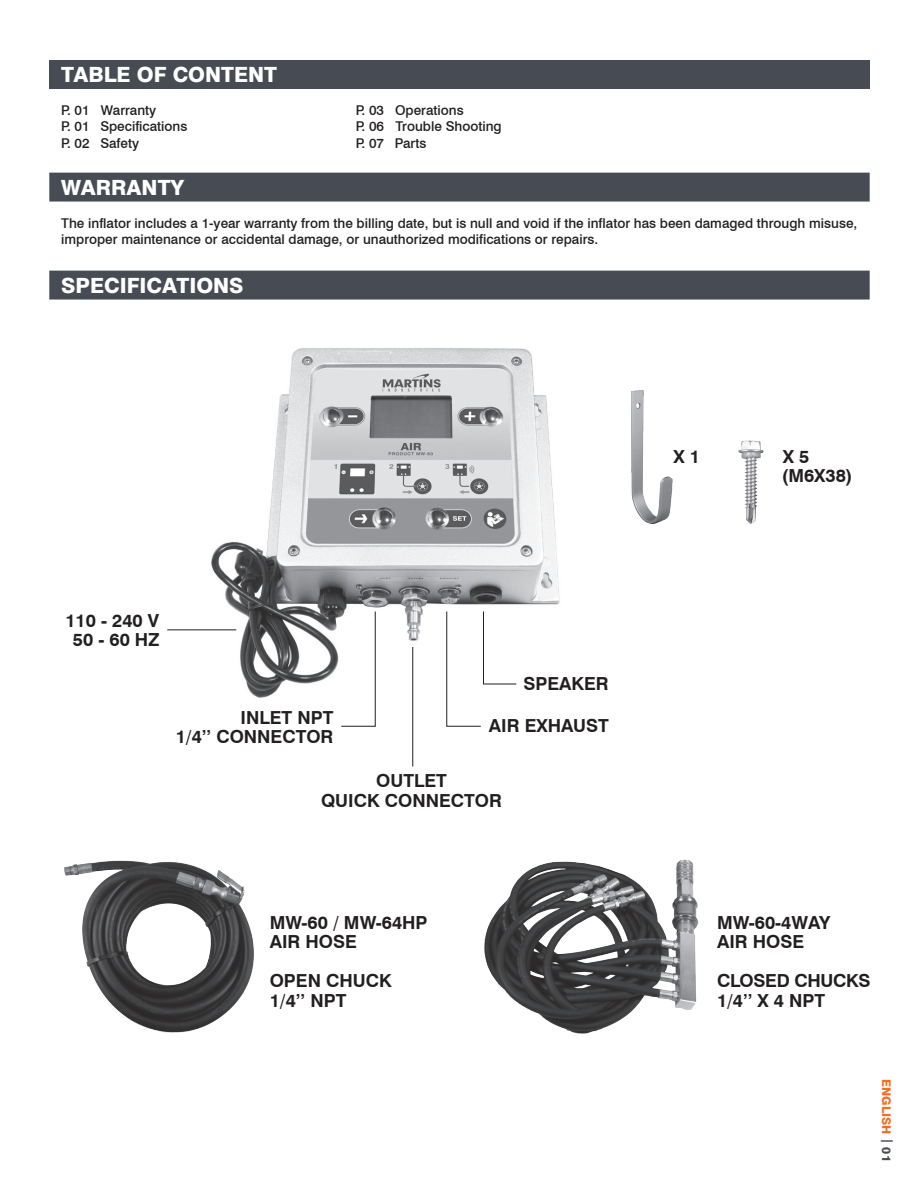
<style>
.page{position:relative;width:918px;height:1188px;background:#fff}
.page>*{position:absolute;margin:0;border:0;box-sizing:border-box;transform-origin:0 0}
.t1{font:800 21px "Swiss 721 BT";color:#fff}
.t2{font:700 18px/19.5px "Swiss 721 BT";color:#231f20}
.t3{font:500 13.5px/16.2px "Swiss 721 BT";color:#231f20}
.t4{font:800 12px "Swiss 721 BT";color:#f36e21}
.s1{color:#464b54}
</style>
<div class="page">
<img style="left:484px;top:859px;width:215px;height:175px">
<img style="left:64px;top:860px;width:190px;height:173px">
<div style="left:49px;top:60px;width:427px;height:29px;background:#464b54"></div>
<div style="left:476px;top:60px;width:394px;height:29px;background:#464b54"></div>
<div style="left:49px;top:173px;width:821px;height:29px;background:#464b54"></div>
<img style="left:167px;top:348px;width:393px;height:359px">
<hr style="left:167px;top:629px;width:69px;height:1px;background:#231f20">
<svg style="left:341px;top:611px;width:35px;height:116px"></svg>
<svg style="left:446px;top:611px;width:71px;height:116px"></svg>
<hr style="left:412px;top:647px;width:1px;height:119px;background:#231f20">
<img style="left:738px;top:440px;width:26px;height:84px">
<img style="left:631px;top:390px;width:42px;height:134px">
<div style="left:49px;top:271px;width:821px;height:29px;background:#464b54"></div>
<h1 class="t1" style="left:61px;top:62px;width:217px">TABLE OF CONTENT</h1>
<p class="t3" style="left:61px;top:102px;width:128px">P. 01 Warranty<br>P. 01 Specifications<br>P. 02 Safety</p>
<p class="t3" style="left:356px;top:102px;width:147px">P. 03 Operations<br>P. 06 Trouble Shooting<br>P. 07 Parts</p>
<h1 class="t1" style="left:61px;top:175px;width:125px">WARRANTY</h1>
<p class="t3" style="left:61px;top:215px;width:798px">The inflator includes a 1-year warranty from the billing date, but is null and void if the inflator has been damaged through misuse, improper maintenance or accidental damage, or unauthorized modifications or repairs.</p>
<h1 class="t1" style="left:61px;top:273px;width:184px">SPECIFICATIONS</h1>
<h2 class="t2" style="left:65px;top:610px;width:95px;text-align:center">110 - 240 V<br>50 - 60 HZ</h2>
<h2 class="t2" style="left:176px;top:708px;width:159px;text-align:right">INLET NPT<br>1/4’’ CONNECTOR</h2>
<h2 class="t2" style="left:523px;top:674px;width:87px">SPEAKER</h2>
<h2 class="t2" style="left:489px;top:716px;width:121px">AIR EXHAUST</h2>
<h2 class="t2" style="left:321px;top:771px;width:182px;text-align:center">OUTLET<br>QUICK CONNECTOR</h2>
<h2 class="t2" style="left:270px;top:912px;width:159px">MW-60 / MW-64HP<br>AIR HOSE</h2>
<h2 class="t2" style="left:270px;top:971px;width:124px">OPEN CHUCK<br>1/4’’ NPT</h2>
<h2 class="t2" style="left:674px;top:446px;width:28px">X 1</h2>
<h2 class="t2" style="left:782px;top:446px;width:72px">X 5 (M6X38)</h2>
<h2 class="t2" style="left:717px;top:912px;width:115px">MW-60-4WAY<br>AIR HOSE</h2>
<h2 class="t2" style="left:717px;top:971px;width:155px">CLOSED CHUCKS<br>1/4’’ X 4 NPT</h2>
<p class="t4" style="left:894px;top:1079px;width:84px;rotate:90deg">ENGLISH <span class="s1">| 01</span></p>
</div>
